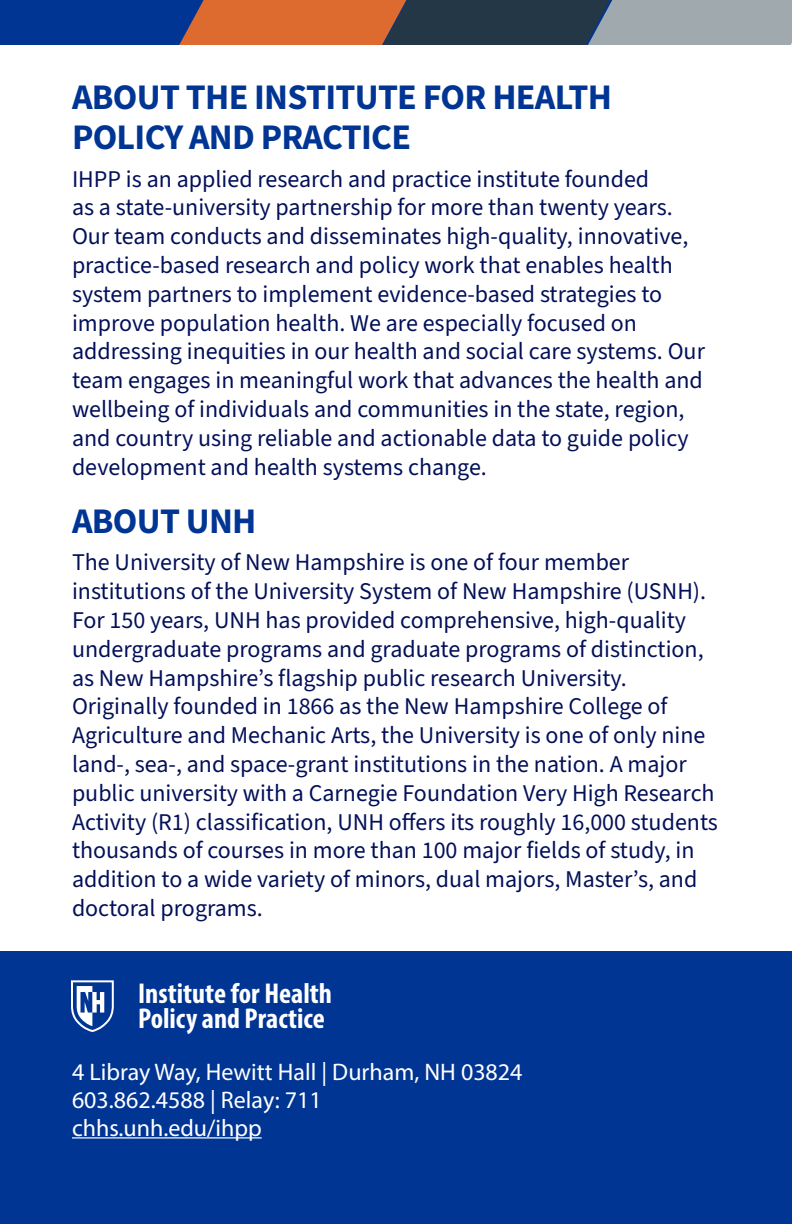
<style>
.page{position:relative;width:792px;height:1224px;background:#fff}
.page>*{position:absolute;margin:0;border:0;box-sizing:border-box;transform-origin:0 0}
.t1{font:700 36px/40px "Source Sans 3";letter-spacing:-.02em;color:#003594}
.t2{font:700 condensed 28.8px/25px "Myriad Pro";color:#fff}
.t3{font:24px/28.8px "Source Sans 3";color:#031059}
.t4{font:24px/28px "Myriad Pro";color:#fff}
</style>
<div class="page">
<div style="left:0;top:0;width:775px;height:45px;background:#003594"></div>
<svg style="left:179px;top:0;width:613px;height:45px;background:#866b60"></svg>
<div style="left:0;top:952px;width:792px;height:272px;background:#003594"></div>
<hr style="left:72px;top:1137px;width:190px;height:2px;background:#fff">
<svg style="left:71px;top:980px;width:43px;height:52px"></svg>
<h1 class="t1" style="left:72px;top:78px;width:541px">ABOUT THE INSTITUTE FOR HEALTH<br>POLICY AND PRACTICE</h1>
<p class="t3" style="left:72px;top:165px;width:635px">IHPP is an applied research and practice institute founded<br>as a state-university partnership for more than twenty years.<br>Our team conducts and disseminates high-quality, innovative, practice-based research and policy work that enables health system partners to implement evidence-based strategies to improve population health. We are especially focused on addressing inequities in our health and social care systems. Our team engages in meaningful work that advances the health and wellbeing of individuals and communities in the state, region, and country using reliable and actionable data to guide policy development and health systems change.</p>
<h1 class="t1" style="left:72px;top:502px;width:186px">ABOUT UNH</h1>
<p class="t3" style="left:72px;top:549px;width:647px">The University of New Hampshire is one of four member institutions of the University System of New Hampshire (USNH).<br>For 150 years, UNH has provided comprehensive, high-quality undergraduate programs and graduate programs of distinction, as New Hampshire’s flagship public research University.<br>Originally founded in 1866 as the New Hampshire College of Agriculture and Mechanic Arts, the University is one of only nine land-, sea-, and space-grant institutions in the nation. A major public university with a Carnegie Foundation Very High Research Activity (R1) classification, UNH offers its roughly 16,000 students thousands of courses in more than 100 major fields of study, in addition to a wide variety of minors, dual majors, Master’s, and doctoral programs.</p>
<p class="t2" style="left:138px;top:980px;width:195px">Institute for Health<br>Policy and Practice</p>
<p class="t4" style="left:72px;top:1057px;width:452px">4 Libray Way, Hewitt Hall | Durham, NH 03824<br>603.862.4588 | Relay: 711<br>chhs.unh.edu/ihpp</p>
</div>
